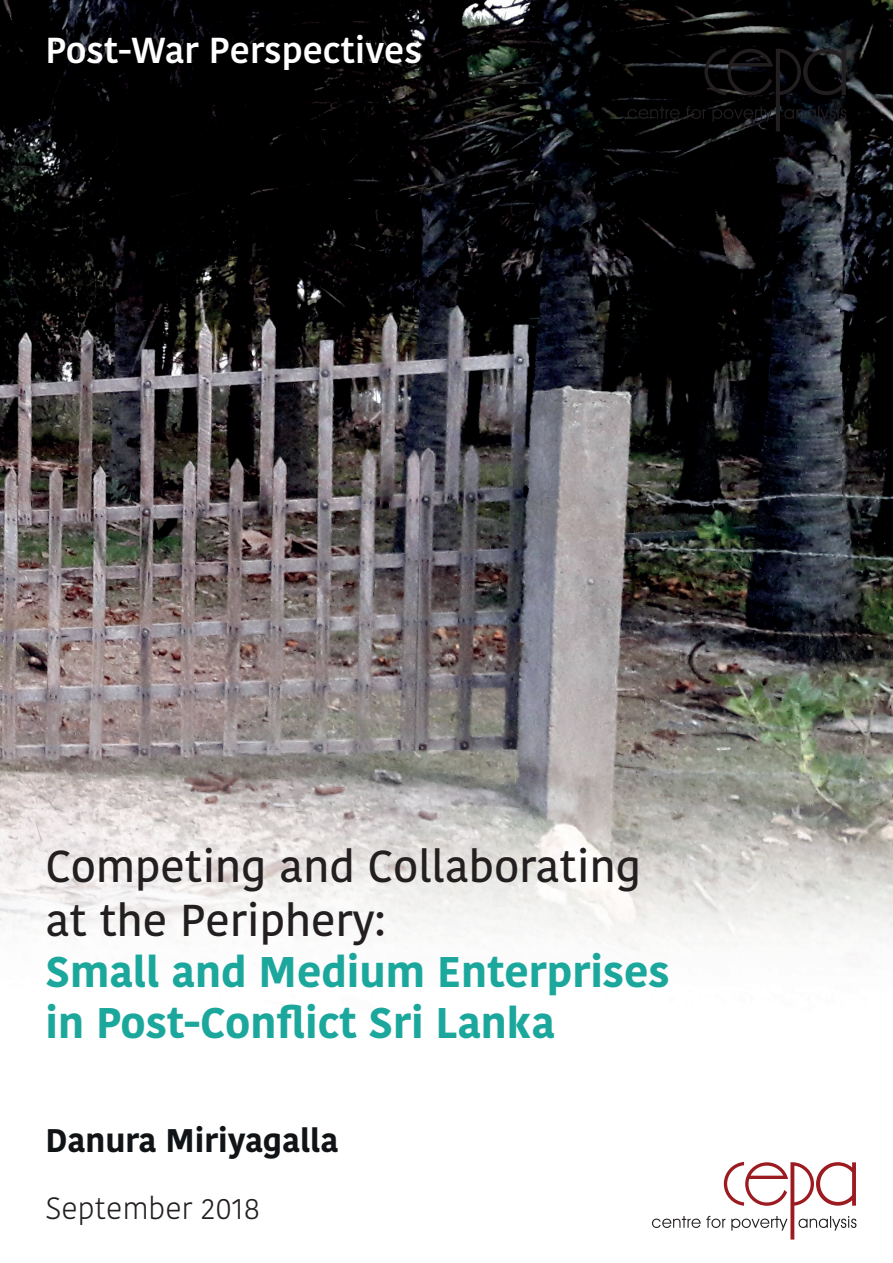
<style>
.page{position:relative;width:893px;height:1263px;background:#fff}
.page>*{position:absolute;margin:0;border:0;box-sizing:border-box;transform-origin:0 0}
.t1{font:500 44.55px/53.4px "Kohinoor Bangla";color:#231f20}
.t2{font:700 42.75px/51.3px "Kohinoor Bangla";color:#1ca79d}
.t3{font:600 36px "Kohinoor Bangla";color:#fff}
.t4{font:700 32.7px "Kohinoor Bangla";color:#111416}
.t5{font:300 30.6px "Kohinoor Bangla";color:#231f20}
</style>
<div class="page">
<img style="left:0;top:0;width:893px;height:951px">
<svg style="left:627px;top:106px;width:53px;height:13px"></svg>
<svg style="left:686px;top:48px;width:160px;height:83px;background:#0c0d0f"></svg>
<svg style="left:652px;top:1162px;width:204px;height:77px"></svg>
<p class="t3" style="left:46px;top:20px;width:378px">Post-War Perspectives</p>
<p class="t1" style="left:46px;top:839px;width:597px">Competing and Collaborating at the Periphery:</p>
<p class="t2" style="left:46px;top:944px;width:626px">Small and Medium Enterprises in Post-Conflict Sri Lanka</p>
<p class="t4" style="left:46px;top:1112px;width:294px">Danura Miriyagalla</p>
<p class="t5" style="left:46px;top:1185px;width:216px">September 2018</p>
</div>
